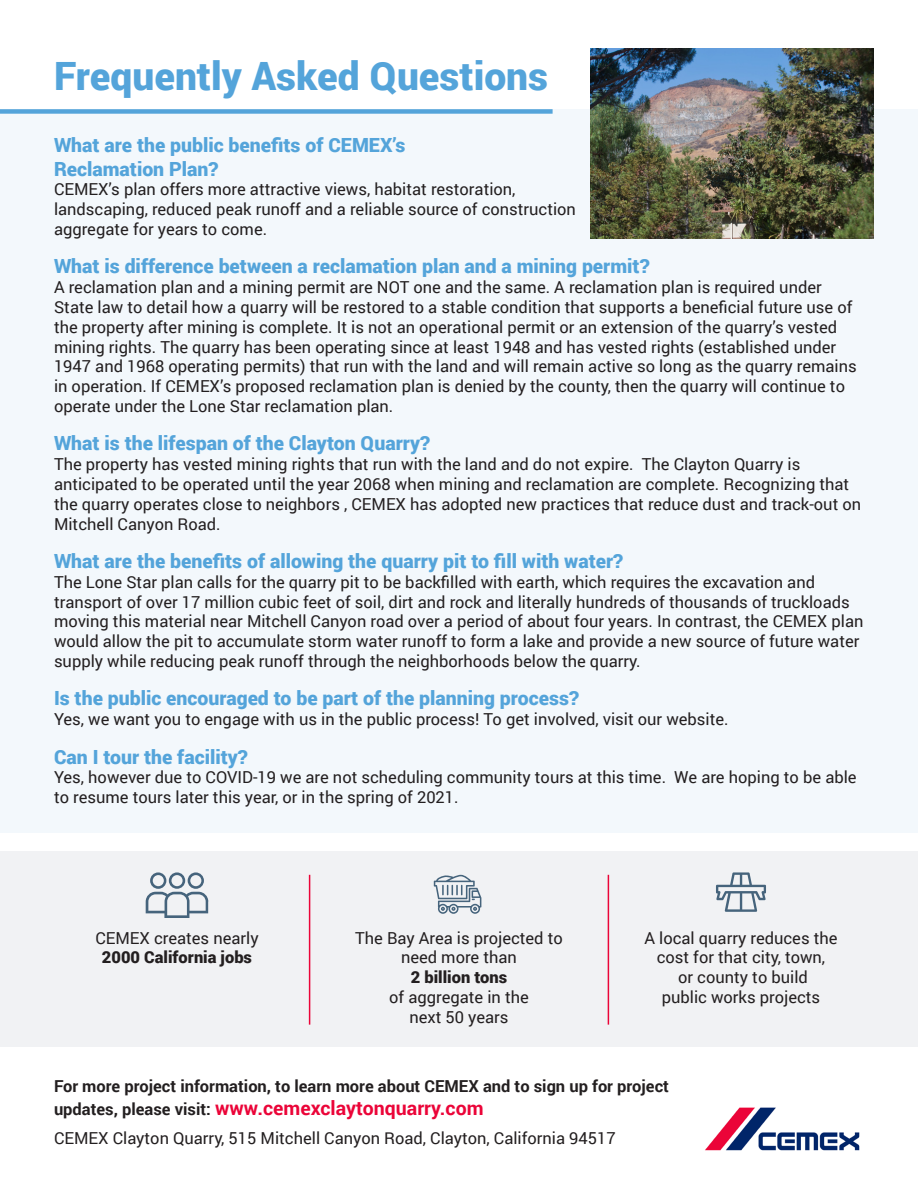
<style>
.page{position:relative;width:918px;height:1188px;background:#fff}
.page>*{position:absolute;margin:0;border:0;box-sizing:border-box;transform-origin:0 0}
.t1{font:900 39px "Roboto";color:#54a4da}
.t2{font:900 19.5px/23.4px "Roboto";color:#54a4da}
.t3{font:700 19.5px "Roboto";color:#eb0438}
.t4{font:16.5px/19.8px "Roboto";color:#231f20}
.t5{font:700 16.5px "Roboto";color:#231f20}
.t6{font:900 16.5px "Roboto";color:#231f20}
.s1{font-size:16.5px;color:#231f20}
</style>
<div class="page">
<div style="left:0;top:851px;width:918px;height:196px;background:#f1f2f4"></div>
<div style="left:0;top:109px;width:918px;height:724px;background:#f3f8fc"></div>
<div style="left:0;top:109px;width:553px;height:5px;background:#54a4da"></div>
<img style="left:590px;top:49px;width:283px;height:190px">
<img style="left:705px;top:1107px;width:155px;height:44px">
<svg style="left:146px;top:872px;width:62px;height:46px"></svg>
<svg style="left:434px;top:875px;width:47px;height:39px"></svg>
<svg style="left:716px;top:872px;width:50px;height:40px"></svg>
<hr style="left:309px;top:875px;width:1px;height:150px;background:#eb0438">
<hr style="left:608px;top:875px;width:1px;height:150px;background:#eb0438">
<p class="t1" style="left:54px;top:48px;width:496px">Frequently Asked Questions</p>
<p class="t2" style="left:54px;top:133px;width:353px">What are the public benefits of CEMEX’s<br>Reclamation Plan?</p>
<p class="t4" style="left:54px;top:179px;width:524px">CEMEX’s plan offers more attractive views, habitat restoration, landscaping, reduced peak runoff and a reliable source of construction aggregate for years to come.</p>
<p class="t2" style="left:54px;top:254px;width:597px">What is difference between a reclamation plan and a mining permit?</p>
<p class="t4" style="left:54px;top:277px;width:804px">A reclamation plan and a mining permit are NOT one and the same. A reclamation plan is required under State law to detail how a quarry will be restored to a stable condition that supports a beneficial future use of the property after mining is complete. It is not an operational permit or an extension of the quarry’s vested mining rights. The quarry has been operating since at least 1948 and has vested rights (established under 1947 and 1968 operating permits) that run with the land and will remain active so long as the quarry remains in operation. If CEMEX’s proposed reclamation plan is denied by the county, then the quarry will continue to operate under the Lone Star reclamation plan.</p>
<p class="t2" style="left:54px;top:431px;width:378px">What is the lifespan of the Clayton Quarry?</p>
<p class="t4" style="left:54px;top:454px;width:809px">The property has vested mining rights that run with the land and do not expire. The Clayton Quarry is anticipated to be operated until the year 2068 when mining and reclamation are complete. Recognizing that the quarry operates close to neighbors , CEMEX has adopted new practices that reduce dust and track-out on Mitchell Canyon Road.</p>
<p class="t2" style="left:54px;top:549px;width:571px">What are the benefits of allowing the quarry pit to fill with water?</p>
<p class="t4" style="left:54px;top:571px;width:811px">The Lone Star plan calls for the quarry pit to be backfilled with earth, which requires the excavation and transport of over 17 million cubic feet of soil, dirt and rock and literally hundreds of thousands of truckloads moving this material near Mitchell Canyon road over a period of about four years. In contrast, the CEMEX plan would allow the pit to accumulate storm water runoff to form a lake and provide a new source of future water supply while reducing peak runoff through the neighborhoods below the quarry.</p>
<p class="t2" style="left:54px;top:686px;width:527px">Is the public encouraged to be part of the planning process?</p>
<p class="t4" style="left:54px;top:709px;width:676px">Yes, we want you to engage with us in the public process! To get involved, visit our website.</p>
<p class="t2" style="left:54px;top:744px;width:195px">Can I tour the facility?</p>
<p class="t4" style="left:54px;top:767px;width:804px">Yes, however due to COVID-19 we are not scheduling community tours at this time. We are hoping to be able to resume tours later this year, or in the spring of 2021.</p>
<p class="t4" style="left:95px;top:927px;width:165px">CEMEX creates nearly</p>
<p class="t6" style="left:102px;top:946px;width:152px">2000 California jobs</p>
<p class="t4" style="left:355px;top:927px;width:209px;text-align:center">The Bay Area is projected to need more than</p>
<p class="t6" style="left:411px;top:966px;width:98px">2 billion tons</p>
<p class="t4" style="left:389px;top:987px;width:141px">of aggregate in the</p>
<p class="t4" style="left:409px;top:1006px;width:101px">next 50 years</p>
<p class="t4" style="left:644px;top:927px;width:195px;text-align:center">A local quarry reduces the cost for that city, town,</p>
<p class="t4" style="left:678px;top:967px;width:131px">or county to build</p>
<p class="t4" style="left:662px;top:987px;width:160px">public works projects</p>
<p class="t5" style="left:54px;top:1075px;width:617px">For more project information, to learn more about CEMEX and to sign up for project</p>
<p class="t3" style="left:54px;top:1095px;width:431px"><span class="s1">updates, please visit:</span> www.cemexclaytonquarry.com</p>
<p class="t4" style="left:54px;top:1128px;width:563px">CEMEX Clayton Quarry, 515 Mitchell Canyon Road, Clayton, California 94517</p>
</div>
